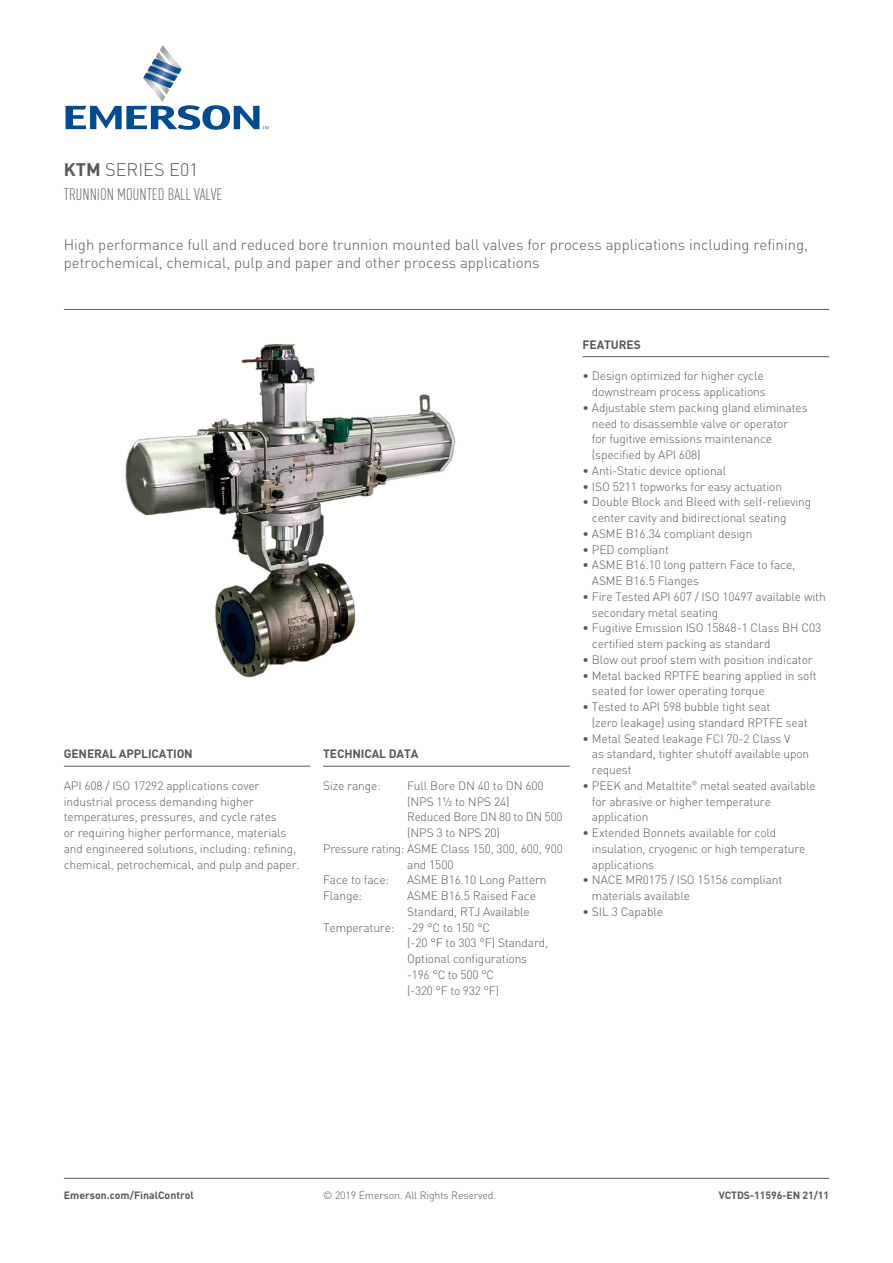
<style>
.page{position:relative;width:893px;height:1263px;background:#fff}
.page>*{position:absolute;margin:0;border:0;box-sizing:border-box;transform-origin:0 0}
.Page_Heading{font:300 18px "DIN Pro";color:#57585a}
.Page_Subheading{font:300 condensed 16.5px "DIN Pro";color:#57585a}
.Description{font:300 15px/18px "DIN Pro";color:#57585a}
.Body_Bullets{font:300 12px/15.8px "DIN Pro";letter-spacing:-.01em;color:#57585a}
.Body{font:300 12px/15.8px "DIN Pro";letter-spacing:-.01em;color:#57585a}
.Subtitle{font:700 12px "DIN Pro";letter-spacing:-.01em;color:#57585a}
.Copyright{font:300 10.5px "DIN Pro";letter-spacing:-.01em;color:#57585a}
.Web{font:700 10.5px "DIN Pro";color:#57585a}
.Identifier{font:700 10.5px "DIN Pro";letter-spacing:-.01em;color:#57585a}
.s1{font-weight:700}
</style>
<div class="page">
<img style="left:125px;top:344px;width:331px;height:334px">
<svg style="left:66px;top:45px;width:203px;height:85px"></svg>
<hr style="left:64px;top:1178px;width:765px;height:1px;background:#57585a">
<hr style="left:64px;top:309px;width:765px;height:1px;background:#57585a">
<hr style="left:583px;top:356px;width:246px;height:1px;background:#57585a">
<hr style="left:64px;top:766px;width:246px;height:1px;background:#57585a">
<hr style="left:323px;top:766px;width:247px;height:1px;background:#57585a">
<p class="Page_Heading" style="left:64px;top:155px;width:136px"><span class="s1">KTM</span> SERIES E01</p>
<p class="Page_Subheading" style="left:64px;top:182px;width:160px">TRUNNION MOUNTED BALL VALVE</p>
<p class="Description" style="left:64px;top:234px;width:746px">High performance full and reduced bore trunnion mounted ball valves for process applications including refining, petrochemical, chemical, pulp and paper and other process applications</p>
<p class="Subtitle" style="left:64px;top:744px;width:131px">GENERAL APPLICATION</p>
<p class="Body" style="left:64px;top:776px;width:237px">API 608 / ISO 17292 applications cover industrial process demanding higher temperatures, pressures, and cycle rates<br>or requiring higher performance, materials and engineered solutions, including: refining, chemical, petrochemical, and pulp and paper.</p>
<p class="Subtitle" style="left:323px;top:744px;width:97px">TECHNICAL DATA</p>
<p class="Body" style="left:323px;top:776px;width:59px">Size range:</p>
<p class="Body" style="left:407px;top:776px;width:138px">Full Bore DN 40 to DN 600 (NPS 1½ to NPS 24)</p>
<p class="Body" style="left:407px;top:808px;width:157px">Reduced Bore DN 80 to DN 500 (NPS 3 to NPS 20)</p>
<p class="Body" style="left:407px;top:839px;width:157px;text-indent:-84px">Pressure rating: ASME Class 150, 300, 600, 900 and 1500</p>
<p class="Body" style="left:323px;top:871px;width:67px">Face to face:</p>
<p class="Body" style="left:407px;top:871px;width:141px">ASME B16.10 Long Pattern</p>
<p class="Body" style="left:323px;top:887px;width:40px">Flange:</p>
<p class="Body" style="left:407px;top:887px;width:130px">ASME B16.5 Raised Face<br>Standard, RTJ Available</p>
<p class="Body" style="left:407px;top:918px;width:143px;text-indent:-84px">Temperature: -29 °C to 150 °C<br>(-20 °F to 303 °F) Standard,</p>
<p class="Body" style="left:407px;top:950px;width:122px">Optional configurations -196 °C to 500 °C<br>(-320 °F to 932 °F)</p>
<p class="Subtitle" style="left:583px;top:334px;width:60px">FEATURES</p>
<p class="Body_Bullets" style="left:583px;top:367px;width:185px;text-align:right">• Design optimized for higher cycle downstream process applications</p>
<p class="Body_Bullets" style="left:592px;top:398px;width:217px;text-indent:-9px">• Adjustable stem packing gland eliminates need to disassemble valve or operator<br>for fugitive emissions maintenance (specified by API 608)</p>
<p class="Body_Bullets" style="left:583px;top:461px;width:145px">• Anti-Static device optional</p>
<p class="Body_Bullets" style="left:583px;top:477px;width:201px">• ISO 5211 topworks for easy actuation</p>
<p class="Body_Bullets" style="left:592px;top:493px;width:221px;text-indent:-9px">• Double Block and Bleed with self-relieving center cavity and bidirectional seating</p>
<p class="Body_Bullets" style="left:583px;top:524px;width:171px">• ASME B16.34 compliant design</p>
<p class="Body_Bullets" style="left:583px;top:540px;width:88px">• PED compliant</p>
<p class="Body_Bullets" style="left:592px;top:556px;width:205px;text-indent:-9px">• ASME B16.10 long pattern Face to face,<br>ASME B16.5 Flanges</p>
<p class="Body_Bullets" style="left:592px;top:587px;width:235px;text-indent:-9px">• Fire Tested API 607 / ISO 10497 available with secondary metal seating</p>
<p class="Body_Bullets" style="left:592px;top:619px;width:231px;text-indent:-9px">• Fugitive Emission ISO 15848-1 Class BH C03 certified stem packing as standard</p>
<p class="Body_Bullets" style="left:583px;top:650px;width:232px">• Blow out proof stem with position indicator</p>
<p class="Body_Bullets" style="left:592px;top:666px;width:226px;text-indent:-9px">• Metal backed RPTFE bearing applied in soft seated for lower operating torque</p>
<p class="Body_Bullets" style="left:592px;top:698px;width:217px;text-indent:-9px">• Tested to API 598 bubble tight seat<br>(zero leakage) using standard RPTFE seat</p>
<p class="Body_Bullets" style="left:592px;top:729px;width:219px;text-indent:-9px">• Metal Seated leakage FCI 70-2 Class V<br>as standard, tighter shutoff available upon request</p>
<p class="Body_Bullets" style="left:592px;top:776px;width:225px;text-indent:-9px">• PEEK and Metaltite<sup>®</sup> metal seated available for abrasive or higher temperature application</p>
<p class="Body_Bullets" style="left:592px;top:824px;width:215px;text-indent:-9px">• Extended Bonnets available for cold insulation, cryogenic or high temperature applications</p>
<p class="Body_Bullets" style="left:592px;top:871px;width:192px;text-indent:-9px">• NACE MR0175 / ISO 15156 compliant materials available</p>
<p class="Body_Bullets" style="left:583px;top:902px;width:82px">• SIL 3 Capable</p>
<p class="Web" style="left:64px;top:1187px;width:132px">Emerson.com/FinalControl</p>
<p class="Copyright" style="left:323px;top:1187px;width:175px">© 2019 Emerson. All Rights Reserved.</p>
<p class="Identifier" style="left:719px;top:1187px;width:112px">VCTDS-11596-EN 21/11</p>
</div>
